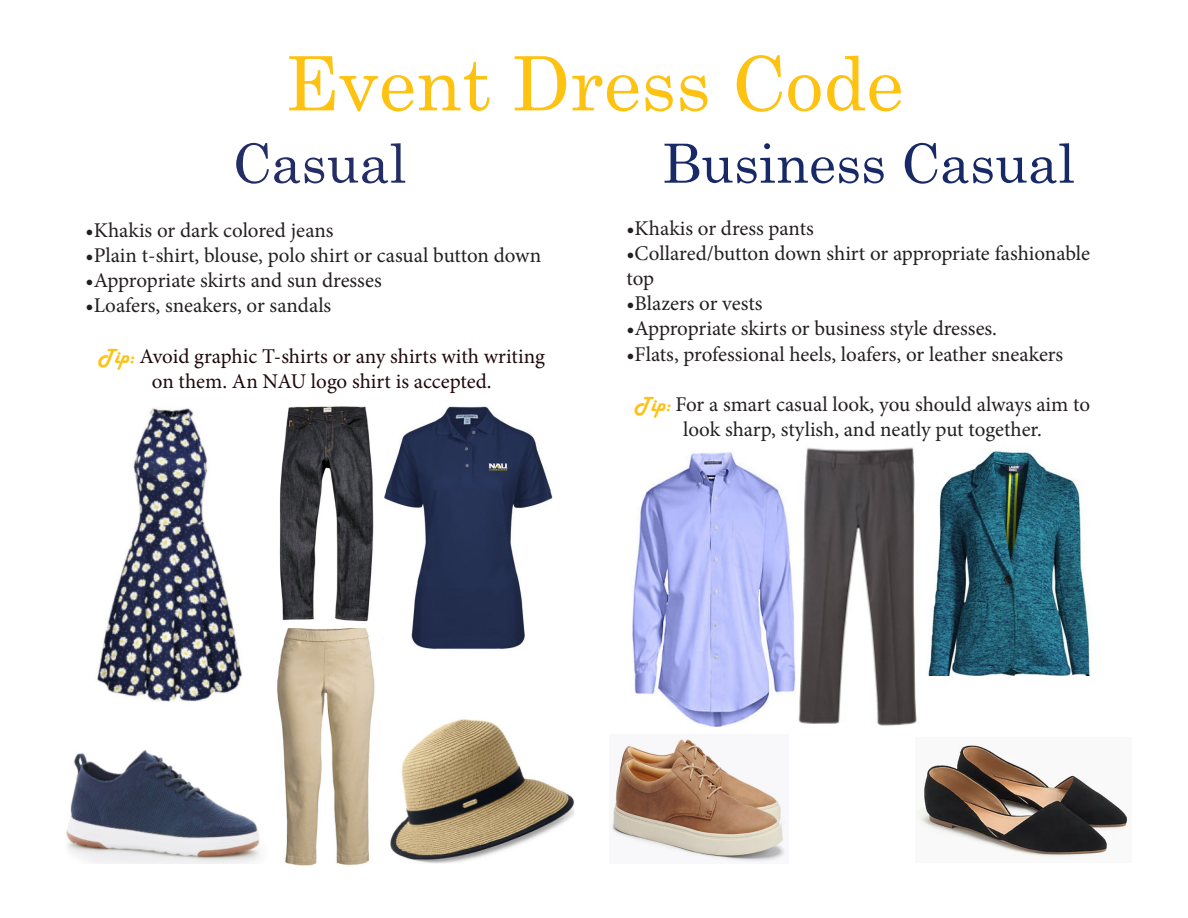
<style>
.page{position:relative;width:1188px;height:918px;background:#fff}
.page>*{position:absolute;margin:0;border:0;box-sizing:border-box;transform-origin:0 0}
.t1{font:75px "Century Schoolbook";color:#fec210}
.t2{font:54px "Century Schoolbook";color:#182967}
.t3{font:54px "Century Schoolbook";color:#242d65}
.t4{font:21px/25.2px "Minion Pro";letter-spacing:-.005em;color:#231f20}
.t5{font:21px/25.2px "Minion Pro";color:#1f090b;text-align:center}
.s1{font-family:"Harlow Solid";color:#fdc215}
</style>
<div class="page">
<img style="left:277px;top:628px;width:98px;height:238px">
<img style="left:384px;top:406px;width:169px;height:243px">
<img style="left:611px;top:738px;width:174px;height:124px">
<img style="left:390px;top:719px;width:185px;height:145px">
<img style="left:928px;top:450px;width:163px;height:226px">
<img style="left:66px;top:750px;width:194px;height:114px">
<img style="left:279px;top:406px;width:95px;height:216px">
<img style="left:97px;top:408px;width:145px;height:294px">
<img style="left:916px;top:745px;width:212px;height:112px">
<img style="left:632px;top:452px;width:164px;height:275px">
<img style="left:798px;top:447px;width:119px;height:279px">
<p class="t1" style="left:284px;top:20px;width:621px">Event Dress Code</p>
<p class="t3" style="left:232px;top:118px;width:176px">Casual</p>
<p class="t2" style="left:662px;top:118px;width:415px">Business Casual</p>
<p class="t4" style="left:86px;top:217px;width:249px">•Khakis or dark colored jeans</p>
<p class="t4" style="left:86px;top:243px;width:457px">•Plain t-shirt, blouse, polo shirt or casual button down</p>
<p class="t4" style="left:86px;top:268px;width:298px">•Appropriate skirts and sun dresses</p>
<p class="t4" style="left:86px;top:293px;width:247px">•Loafers, sneakers, or sandals</p>
<p class="t5" style="left:99px;top:343px;width:448px"><span class="s1">Tip:</span> Avoid graphic T-shirts or any shirts with writing on them. An NAU logo shirt is accepted.</p>
<p class="t4" style="left:626px;top:215px;width:189px">•Khakis or dress pants</p>
<p class="t4" style="left:626px;top:241px;width:465px">•Collared/button down shirt or appropriate fashionable top</p>
<p class="t4" style="left:626px;top:291px;width:138px">•Blazers or vests</p>
<p class="t4" style="left:626px;top:316px;width:372px">•Appropriate skirts or business style dresses.</p>
<p class="t4" style="left:626px;top:341px;width:438px">•Flats, professional heels, loafers, or leather sneakers</p>
<p class="t4" style="left:635px;top:392px;width:457px;text-align:center"><span class="s1">Tip:</span> For a smart casual look, you should always aim to look sharp, stylish, and neatly put together.</p>
</div>
